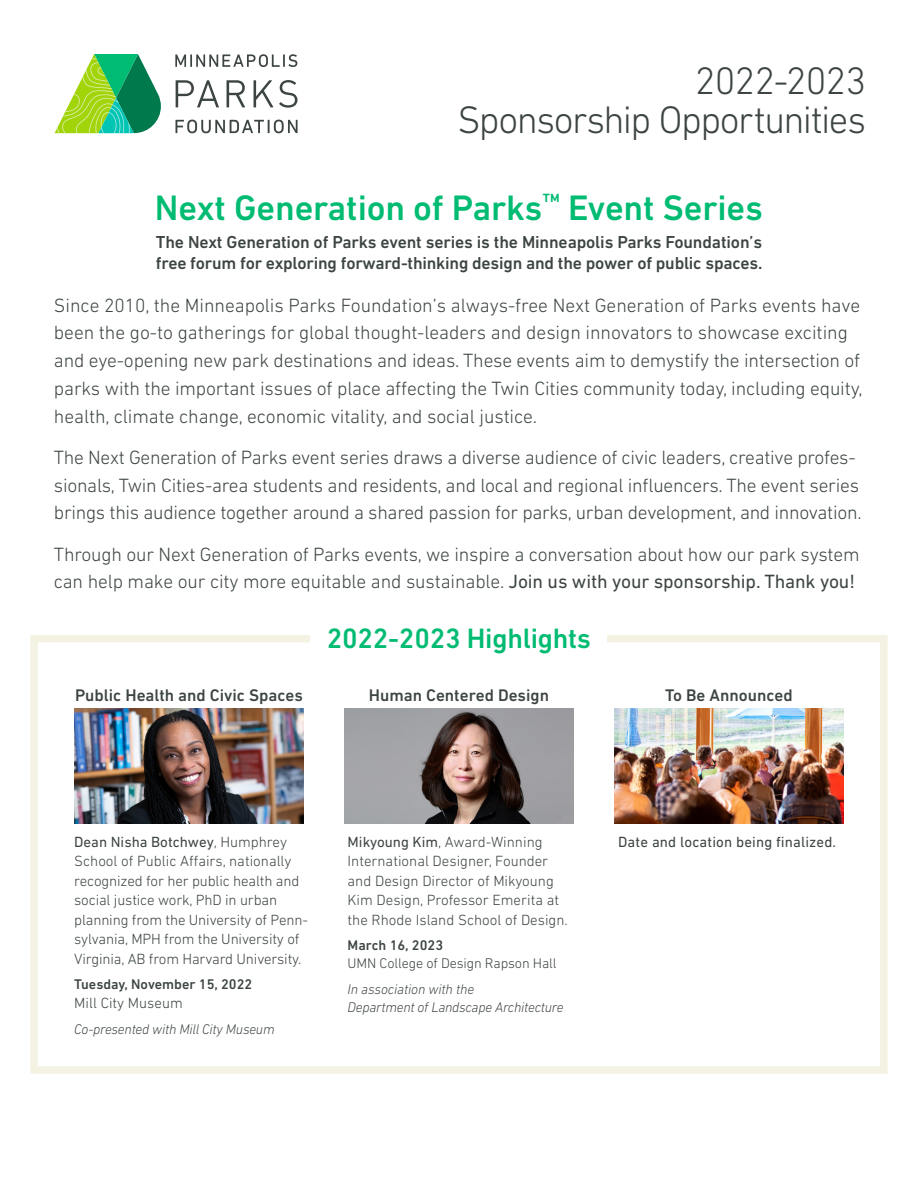
<style>
.page{position:relative;width:918px;height:1188px;background:#fff}
.page>*{position:absolute;margin:0;border:0;box-sizing:border-box;transform-origin:0 0}
.t1{font:300 39px/39px "DIN Next LT Pro";letter-spacing:-.035em;color:#3d4543;text-align:right}
.t2{font:500 36px "DIN Next LT Pro";letter-spacing:-.005em;color:#00bb72}
.Headers_-_DIN_Next{font:500 28.5px "DIN Next LT Pro";letter-spacing:-.01em;color:#00bb72}
.Intro_Copy_-_DIN_Nex{font:300 19.5px/27.8px "DIN Next LT Pro";letter-spacing:-.01em;color:#3d4543}
.t3{font:500 17.7px/20.5px "DIN Next LT Pro";letter-spacing:-.01em;color:#3d4543}
.Small_Header{font:500 17.1px "DIN Next LT Pro";color:#3d4543}
.Body_Copy_-_DIN_Next{font:300 15px/19.5px "DIN Next LT Pro";letter-spacing:-.01em;color:#3d4543}
.Body_Copy_-_DIN_Next-2{font:15px "DIN Next LT Pro";letter-spacing:.01em;color:#3d4543}
.Date{font:300 15px "DIN Next LT Pro";color:#3d4543}
.Date-2{font:italic 300 14.25px/18.5px "DIN Next LT Pro";letter-spacing:-.015em;color:#3d4543}
.Date-3{font:300 14.25px/18.5px "DIN Next LT Pro";letter-spacing:-.01em;color:#3d4543}
.Date-4{font:500 14.25px "DIN Next LT Pro";color:#3d4543}
.s1{font-weight:400}
.s2{font-weight:500}
</style>
<div class="page">
<div style="left:30px;top:635px;width:858px;height:439px;border:8px solid #f4f2e3"></div>
<div style="left:310px;top:626px;width:298px;height:27px;background:#fff"></div>
<img style="left:344px;top:709px;width:230px;height:115px">
<img style="left:614px;top:709px;width:230px;height:115px">
<img style="left:74px;top:709px;width:230px;height:115px">
<svg style="left:175px;top:54px;width:122px;height:13px"></svg>
<svg style="left:176px;top:80px;width:43px;height:27px"></svg>
<svg style="left:227px;top:80px;width:18px;height:27px"></svg>
<svg style="left:254px;top:80px;width:19px;height:27px"></svg>
<svg style="left:279px;top:80px;width:18px;height:28px"></svg>
<svg style="left:175px;top:120px;width:123px;height:13px"></svg>
<svg style="left:55px;top:54px;width:106px;height:79px"></svg>
<p class="t1" style="left:458px;top:61px;width:410px">2022-2023<br>Sponsorship Opportunities</p>
<p class="t2" style="left:155px;top:187px;width:610px">Next Generation of Parks<sup>™</sup> Event Series</p>
<p class="t3" style="left:156px;top:232px;width:608px">The Next Generation of Parks event series is the Minneapolis Parks Foundation’s free forum for exploring forward-thinking design and the power of public spaces.</p>
<p class="Intro_Copy_-_DIN_Nex" style="left:54px;top:291px;width:810px">Since 2010, the Minneapolis Parks Foundation’s always-free Next Generation of Parks events have been the go-to gatherings for global thought-leaders and design innovators to showcase exciting and eye-opening new park destinations and ideas. These events aim to demystify the intersection of parks with the important issues of place affecting the Twin Cities community today, including equity, health, climate change, economic vitality, and social justice.</p>
<p class="Intro_Copy_-_DIN_Nex" style="left:54px;top:443px;width:809px">The Next Generation of Parks event series draws a diverse audience of civic leaders, creative profes&shy;sionals, Twin Cities-area students and residents, and local and regional influencers. The event series brings this audience together around a shared passion for parks, urban development, and innovation.</p>
<p class="Intro_Copy_-_DIN_Nex" style="left:54px;top:540px;width:807px">Through our Next Generation of Parks events, we inspire a conversation about how our park system can help make our city more equitable and sustainable. <span class="s1">Join us with your sponsorship. Thank you!</span></p>
<p class="Small_Header" style="left:75px;top:686px;width:229px">Public Health and Civic Spaces</p>
<p class="Headers_-_DIN_Next" style="left:327px;top:621px;width:266px">2022-2023 Highlights</p>
<p class="Small_Header" style="left:369px;top:686px;width:182px">Human Centered Design</p>
<p class="Small_Header" style="left:665px;top:686px;width:129px">To Be Announced</p>
<p class="Body_Copy_-_DIN_Next" style="left:74px;top:832px;width:235px"><span class="s1">Dean Nisha Botchwey</span>, Humphrey School of Public Affairs, nationally recognized for her public health and social justice work, PhD in urban planning from the University of Penn&shy;sylvania, MPH from the University of Virginia, AB from Harvard University.</p>
<p class="Date-4" style="left:74px;top:976px;width:180px">Tuesday, November 15, 2022</p>
<p class="Date" style="left:74px;top:995px;width:110px">Mill City Museum</p>
<p class="Date-2" style="left:74px;top:1019px;width:202px">Co-presented with Mill City Museum</p>
<p class="Body_Copy_-_DIN_Next" style="left:348px;top:832px;width:222px"><span class="s1">Mikyoung Kim</span>, Award-Winning<br>International Designer, Founder and Design Director of Mikyoung<br>Kim Design, Professor Emerita at the Rhode Island School of Design.</p>
<p class="Date-3" style="left:348px;top:936px;width:210px"><span class="s2">March 16, 2023<br></span>UMN College of Design Rapson Hall</p>
<p class="Date-2" style="left:348px;top:979px;width:218px">In association with the<br>Department of Landscape Architecture</p>
<p class="Body_Copy_-_DIN_Next-2" style="left:618px;top:833px;width:220px">Date and location being finalized.</p>
</div>
